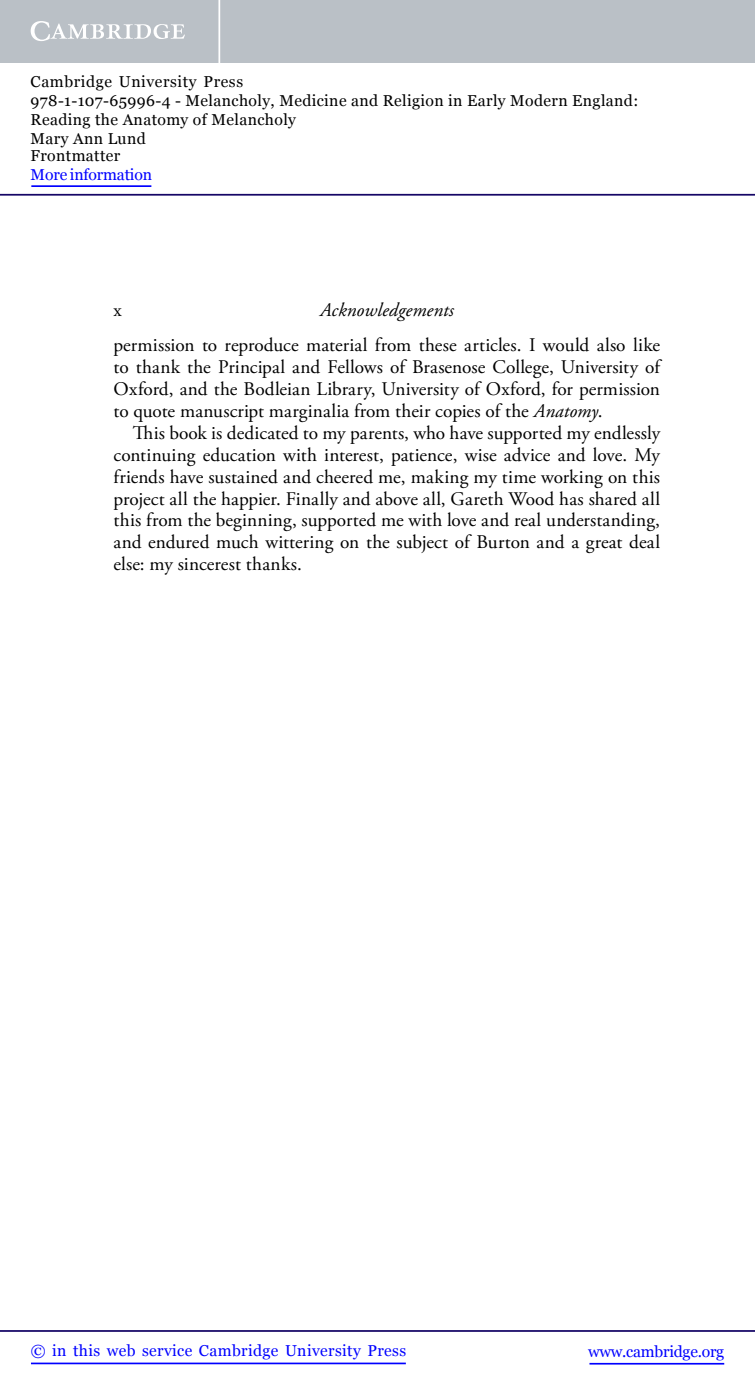
<style>
.page{position:relative;width:755px;height:1390px;background:#fff}
.page>*{position:absolute;margin:0;border:0;box-sizing:border-box;transform-origin:0 0}
.t1{font:19.25px/21.9px "Adobe Garamond Pro";color:#000;text-align:justify}
.t2{font:italic 19.25px "Adobe Garamond Pro";letter-spacing:.005em;color:#000}
.t3{font:15.75px/18.6px "Georgia";letter-spacing:.025em;color:#000}
.t4{font:15.75px "Georgia";letter-spacing:.025em;color:#00f}
.t5{font:15.75px "Georgia";letter-spacing:-.015em;color:#00f}
.t6{font:15.75px "Georgia";letter-spacing:-.01em;color:#00f}
.s1{font-style:italic}
</style>
<div class="page">
<hr style="left:589px;top:1363px;width:134px;height:1px;background:#00f">
<hr style="left:0;top:1330px;width:754px;height:2px;background:#150666">
<hr style="left:31px;top:1362px;width:374px;height:2px;background:#00f">
<div style="left:0;top:0;width:754px;height:63px;background:#bac0c6"></div>
<svg style="left:31px;top:21px;width:154px;height:20px"></svg>
<hr style="left:218px;top:0;width:2px;height:63px;background:#fff">
<hr style="left:0;top:194px;width:754px;height:2px;background:#150666">
<hr style="left:31px;top:185px;width:120px;height:2px;background:#00f">
<p class="t3" style="left:31px;top:72px;width:608px">Cambridge University Press<br>978-1-107-65996-4 - Melancholy, Medicine and Religion in Early Modern England:<br>Reading the Anatomy of Melancholy<br>Mary Ann Lund<br>Frontmatter</p>
<p class="t6" style="left:31px;top:166px;width:123px">More information</p>
<p class="t1" style="left:113px;top:301px;width:10px">x</p>
<p class="t2" style="left:320px;top:303px;width:135px">Acknowledgements</p>
<p class="t1" style="left:113px;top:336px;width:548px">permission to reproduce material from these articles. I would also like to thank the Principal and Fellows of Brasenose College, University of Oxford, and the Bodleian Library, University of Oxford, for permission to quote manuscript marginalia from their copies of the <span class="s1">Anatomy</span> .</p>
<p class="t1" style="left:113px;top:424px;width:547px;text-indent:19px">This book is dedicated to my parents, who have supported my endlessly continuing education with interest, patience, wise advice and love. My friends have sustained and cheered me, making my time working on this project all the happier. Finally and above all, Gareth Wood has shared all this from the beginning, supported me with love and real understanding, and endured much wittering on the subject of Burton and a great deal else: my sincerest thanks.</p>
<p class="t4" style="left:31px;top:1342px;width:376px">© in this web service Cambridge University Press</p>
<p class="t5" style="left:587px;top:1342px;width:137px">www.cambridge.org</p>
</div>
